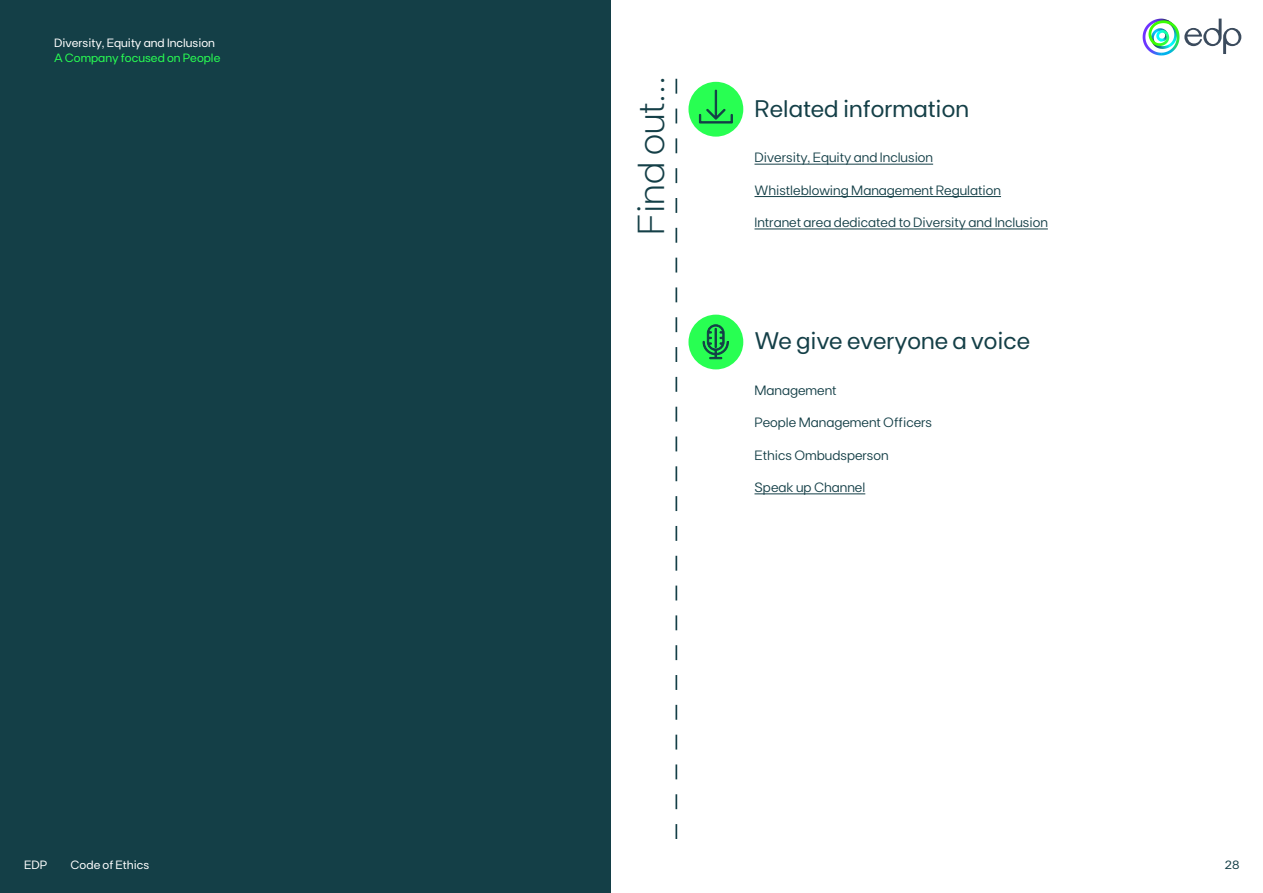
<style>
.page{position:relative;width:1263px;height:893px;background:#fff}
.page>*{position:absolute;margin:0;border:0;box-sizing:border-box;transform-origin:0 0}
.t1{font:300 37.5px "FT Base";color:#143f47}
.t2{font:24px "FT Base";color:#143f47}
.t3{font:13.5px "FT Base";color:#143f47}
.t4{font:12px "FT Base";color:#fff}
.t5{font:12px "FT Base";color:#28ff52}
.t6{font:12px "FT Base";color:#143f47}
</style>
<div class="page">
<div style="left:0;top:0;width:610px;height:893px;background:#143f47"></div>
<svg style="left:675px;top:79px;width:2px;height:760px"></svg>
<svg style="left:1184px;top:19px;width:57px;height:35px"></svg>
<svg style="left:1142px;top:19px;width:32px;height:36px"></svg>
<div style="left:688px;top:82px;width:55px;height:55px;background:#28ff52;border-radius:50%"></div>
<svg style="left:699px;top:90px;width:34px;height:34px"></svg>
<div style="left:688px;top:315px;width:55px;height:54px;background:#28ff52;border-radius:50%"></div>
<svg style="left:703px;top:324px;width:26px;height:35px"></svg>
<div style="left:715px;top:328px;width:2px;height:20px;border:1px solid #143f47"></div>
<hr style="left:754px;top:164px;width:179px;height:1px;background:#143f47">
<hr style="left:754px;top:196px;width:247px;height:1px;background:#143f47">
<hr style="left:754px;top:229px;width:294px;height:1px;background:#143f47">
<hr style="left:754px;top:493px;width:111px;height:1px;background:#143f47">
<p class="t4" style="left:54px;top:36px;width:163px">Diversity, Equity and Inclusion</p>
<p class="t5" style="left:54px;top:51px;width:168px">A Company focused on People</p>
<h1 class="t1" style="left:629px;top:235px;width:159px;rotate:-90deg">Find out…</h1>
<h2 class="t2" style="left:754px;top:94px;width:216px">Related information</h2>
<p class="t3" style="left:754px;top:150px;width:180px">Diversity, Equity and Inclusion</p>
<p class="t3" style="left:754px;top:182px;width:248px">Whistleblowing Management Regulation</p>
<p class="t3" style="left:754px;top:215px;width:295px">Intranet area dedicated to Diversity and Inclusion</p>
<h2 class="t2" style="left:754px;top:327px;width:277px">We give everyone a voice</h2>
<p class="t3" style="left:754px;top:382px;width:84px">Management</p>
<p class="t3" style="left:754px;top:415px;width:179px">People Management Officers</p>
<p class="t3" style="left:754px;top:447px;width:136px">Ethics Ombudsperson</p>
<p class="t3" style="left:754px;top:480px;width:112px">Speak up Channel</p>
<p class="t4" style="left:24px;top:858px;width:25px">EDP</p>
<p class="t4" style="left:70px;top:858px;width:80px">Code of Ethics</p>
<p class="t6" style="left:1224px;top:858px;width:17px">28</p>
</div>
